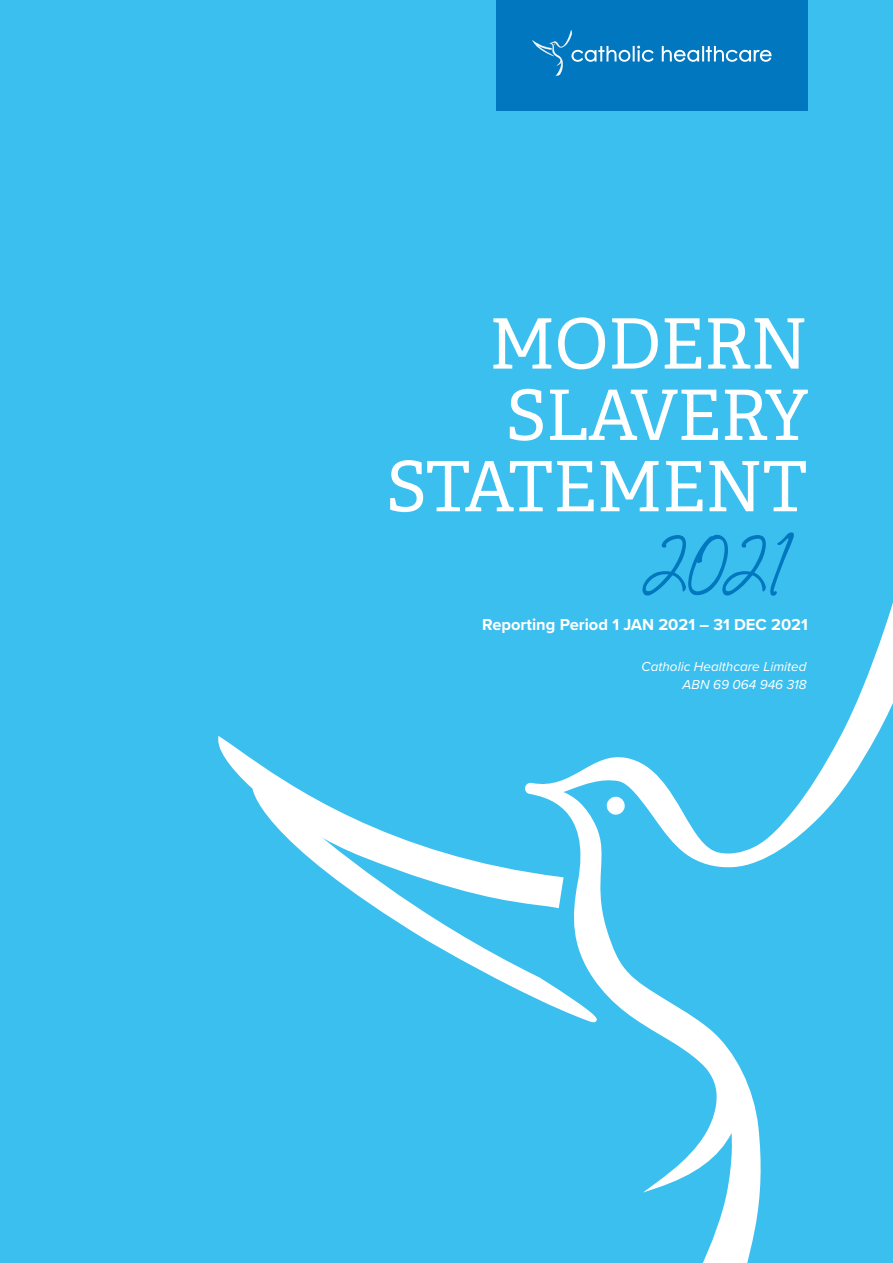
<style>
.page{position:relative;width:893px;height:1263px;background:#3bbfef}
.page>*{position:absolute;margin:0;border:0;box-sizing:border-box;transform-origin:0 0}
.t1{font:162.6px "Eye Catching";color:#0077be}
.t2{font:69.45px/71.4px "Adelle PE";letter-spacing:-.01em;color:#fff;text-align:right}
.t3{font:700 16.5px "Proxima Nova";color:#fff}
.t4{font:italic 13.5px/18px "Proxima Nova";color:#fff;text-align:right}
</style>
<div class="page">
<div style="left:496px;top:0;width:312px;height:111px;background:#0077be"></div>
<svg style="left:532px;top:30px;width:122px;height:46px"></svg>
<svg style="left:662px;top:46px;width:110px;height:16px"></svg>
<svg style="left:218px;top:736px;width:66px;height:52px"></svg>
<svg style="left:252px;top:780px;width:272px;height:213px"></svg>
<svg style="left:524px;top:603px;width:369px;height:660px"></svg>
<h2 class="t2" style="left:386px;top:305px;width:423px">MODERN<br>SLAVERY<br>STATEMENT</h2>
<h1 class="t1" style="left:642px;top:499px;width:159px">2021</h1>
<p class="t3" style="left:482px;top:612px;width:327px">Reporting Period 1 JAN 2021 – 31 DEC 2021</p>
<p class="t4" style="left:642px;top:657px;width:166px">Catholic Healthcare Limited<br>ABN 69 064 946 318</p>
</div>
